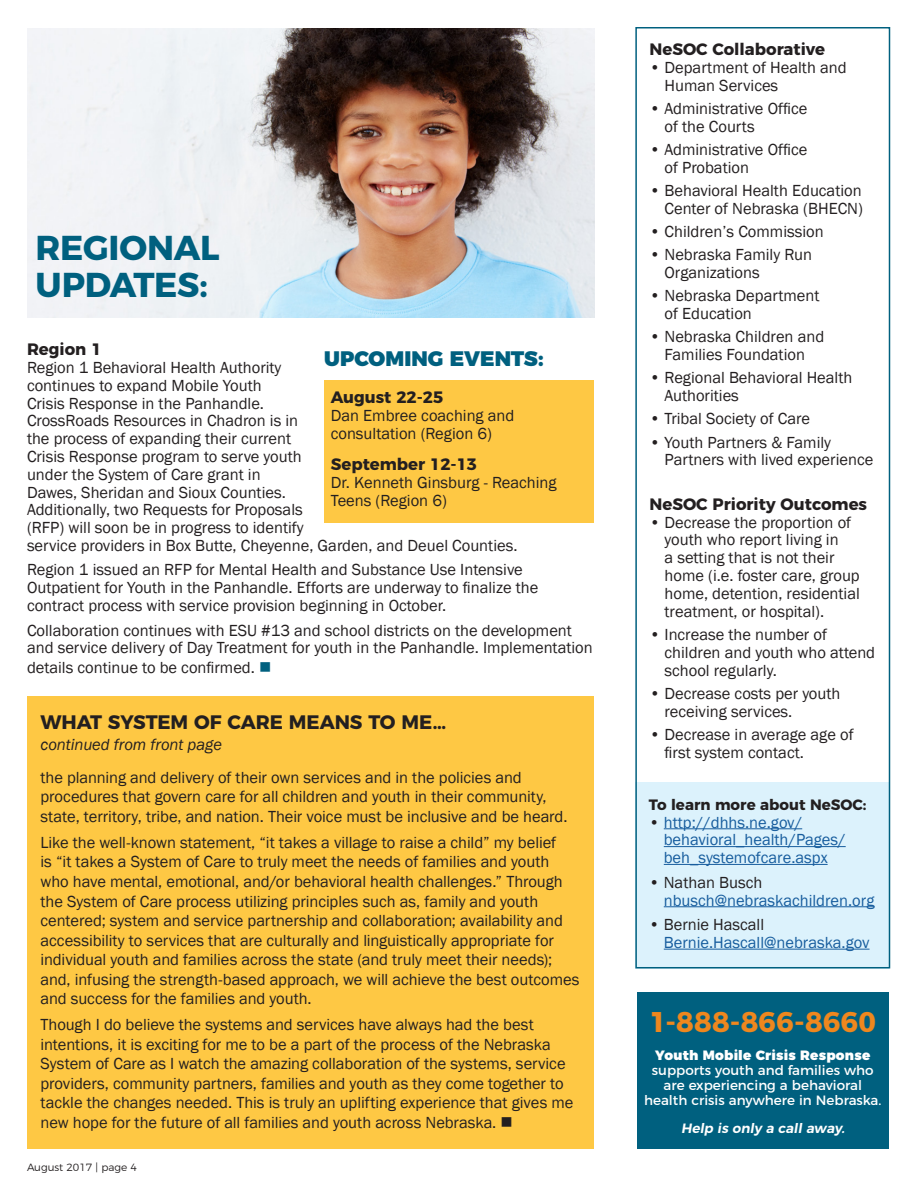
<style>
.page{position:relative;width:918px;height:1188px;background:#fff}
.page>*{position:absolute;margin:0;border:0;box-sizing:border-box;transform-origin:0 0}
.t1{font:700 34.5px/37.5px "Montserrat";letter-spacing:-.01em;color:#00607f}
.t2{font:700 28.5px "Montserrat";letter-spacing:.005em;color:#ee871e}
.t3{font:900 21px "Montserrat";color:#00607f}
.t4{font:700 19.5px "Montserrat";letter-spacing:-.005em;color:#231f20}
.t5{font:16.5px/17.9px "Franklin Gothic";color:#231f20}
.t6{font:16.5px/17.9px "Franklin Gothic";color:#175d9e}
.t7{font:700 16.5px "Montserrat";color:#231f20}
.t8{font:italic 16.5px "Franklin Gothic";letter-spacing:-.005em;color:#231f20}
.t9{font:700 15px "Montserrat";color:#231f20}
.t10{font:13.5px/15px "Montserrat";color:#fff;text-align:center}
.t11{font:italic 600 13.5px "Montserrat";color:#fff}
.t12{font:300 10.5px "Montserrat";color:#231f20}
.s1{color:#00607f}
.s2{color:#231f20}
.s3{font-weight:900}
</style>
<div class="page">
<div style="left:635px;top:782px;width:254px;height:186px;background:#dcf2fc"></div>
<hr style="left:664px;top:828px;width:138px;height:1px;background:#175d9e">
<hr style="left:664px;top:846px;width:182px;height:1px;background:#175d9e">
<hr style="left:664px;top:864px;width:164px;height:1px;background:#175d9e">
<hr style="left:664px;top:906px;width:210px;height:1px;background:#175d9e">
<hr style="left:664px;top:949px;width:206px;height:1px;background:#175d9e">
<div style="left:324px;top:380px;width:270px;height:143px;background:#fec844"></div>
<div style="left:27px;top:696px;width:567px;height:453px;background:#fec844"></div>
<div style="left:635px;top:27px;width:255px;height:941px;border:2px solid #00607f"></div>
<img style="left:27px;top:28px;width:567px;height:290px">
<div style="left:637px;top:993px;width:252px;height:156px;background:#00607f"></div>
<h1 class="t1" style="left:36px;top:226px;width:185px">REGIONAL<br>UPDATES:</h1>
<h4 class="t7" style="left:27px;top:336px;width:76px">Region 1</h4>
<p class="t3" style="left:324px;top:341px;width:221px">UPCOMING EVENTS:</p>
<p class="t5" style="left:27px;top:359px;width:256px">Region 1 Behavioral Health Authority</p>
<p class="t5" style="left:27px;top:377px;width:236px">continues to expand Mobile Youth</p>
<p class="t7" style="left:331px;top:384px;width:114px">August 22-25</p>
<p class="t5" style="left:27px;top:394px;width:239px">Crisis Response in the Panhandle.</p>
<p class="t5" style="left:331px;top:407px;width:185px">Dan Embree coaching and</p>
<p class="t5" style="left:27px;top:412px;width:273px">CrossRoads Resources in Chadron is in</p>
<p class="t5" style="left:331px;top:425px;width:163px">consultation (Region 6)</p>
<p class="t5" style="left:27px;top:430px;width:276px">the process of expanding their current<br>Crisis Response program to serve youth</p>
<p class="t7" style="left:331px;top:451px;width:148px">September 12-13</p>
<p class="t5" style="left:27px;top:466px;width:235px">under the System of Care grant in</p>
<p class="t5" style="left:331px;top:474px;width:227px">Dr. Kenneth Ginsburg - Reaching</p>
<p class="t5" style="left:27px;top:483px;width:260px">Dawes, Sheridan and Sioux Counties.</p>
<p class="t5" style="left:331px;top:492px;width:118px">Teens (Region 6)</p>
<p class="t5" style="left:27px;top:501px;width:492px">Additionally, two Requests for Proposals<br>(RFP) will soon be in progress to identify<br>service providers in Box Butte, Cheyenne, Garden, and Deuel Counties.</p>
<p class="t5" style="left:27px;top:561px;width:497px">Region 1 issued an RFP for Mental Health and Substance Use Intensive</p>
<p class="t5" style="left:27px;top:579px;width:513px">Outpatient for Youth in the Panhandle. Efforts are underway to finalize the</p>
<p class="t5" style="left:27px;top:597px;width:421px">contract process with service provision beginning in October.</p>
<p class="t5" style="left:27px;top:622px;width:567px">Collaboration continues with ESU #13 and school districts on the development and service delivery of Day Treatment for youth in the Panhandle. Implementation</p>
<p class="t5" style="left:27px;top:659px;width:246px">details continue to be confirmed. <span class="s1">■</span></p>
<h3 class="t4" style="left:40px;top:706px;width:407px">WHAT SYSTEM OF CARE MEANS TO ME…</h3>
<p class="t8" style="left:40px;top:734px;width:183px">continued from front page</p>
<p class="t5" style="left:40px;top:768px;width:529px;line-height:19.5px">the planning and delivery of their own services and in the policies and procedures that govern care for all children and youth in their community, state, territory, tribe, and nation. Their voice must be inclusive and be heard.</p>
<p class="t5" style="left:40px;top:834px;width:517px">Like the well-known statement, “it takes a village to raise a child” my belief</p>
<p class="t5" style="left:40px;top:853px;width:510px">is “it takes a System of Care to truly meet the needs of families and youth</p>
<p class="t5" style="left:40px;top:873px;width:524px">who have mental, emotional, and/or behavioral health challenges.” Through</p>
<p class="t5" style="left:40px;top:892px;width:499px">the System of Care process utilizing principles such as, family and youth</p>
<p class="t5" style="left:40px;top:911px;width:541px;line-height:19.5px">centered; system and service partnership and collaboration; availability and accessibility to services that are culturally and linguistically appropriate for individual youth and families across the state (and truly meet their needs); and, infusing the strength-based approach, we will achieve the best outcomes and success for the families and youth.</p>
<p class="t5" style="left:40px;top:1016px;width:495px">Though I do believe the systems and services have always had the best</p>
<p class="t5" style="left:40px;top:1036px;width:512px">intentions, it is exciting for me to be a part of the process of the Nebraska</p>
<p class="t5" style="left:40px;top:1055px;width:527px">System of Care as I watch the amazing collaboration of the systems, service</p>
<p class="t5" style="left:40px;top:1074px;width:534px;line-height:19.5px">providers, community partners, families and youth as they come together to tackle the changes needed. This is truly an uplifting experience that gives me new hope for the future of all families and youth across Nebraska. ■</p>
<p class="t12" style="left:27px;top:1159px;width:111px">August 2017 | page 4</p>
<p class="t7" style="left:650px;top:36px;width:177px">NeSOC Collaborative</p>
<p class="t5" style="left:665px;top:59px;width:184px;text-indent:-15px">• Department of Health and<br>Human Services</p>
<p class="t5" style="left:665px;top:100px;width:144px;text-indent:-15px">• Administrative Office of the Courts</p>
<p class="t5" style="left:665px;top:141px;width:144px;text-indent:-15px">• Administrative Office of Probation</p>
<p class="t5" style="left:650px;top:182px;width:215px;text-align:right">• Behavioral Health Education<br>Center of Nebraska (BHECN)</p>
<p class="t5" style="left:650px;top:223px;width:176px">• Children’s Commission</p>
<p class="t5" style="left:650px;top:246px;width:164px">• Nebraska Family Run</p>
<p class="t5" style="left:665px;top:264px;width:97px">Organizations</p>
<p class="t5" style="left:665px;top:287px;width:157px;text-indent:-15px">• Nebraska Department of Education</p>
<p class="t5" style="left:650px;top:328px;width:176px;text-align:center">• Nebraska Children and<br>Families Foundation</p>
<p class="t5" style="left:665px;top:369px;width:189px;text-indent:-15px">• Regional Behavioral Health<br>Authorities</p>
<p class="t5" style="left:650px;top:410px;width:162px">• Tribal Society of Care</p>
<p class="t5" style="left:665px;top:434px;width:210px;text-indent:-15px">• Youth Partners &amp; Family<br>Partners with lived experience</p>
<p class="t7" style="left:650px;top:490px;width:219px">NeSOC Priority Outcomes</p>
<p class="t5" style="left:665px;top:514px;width:197px;text-indent:-15px">• Decrease the proportion of youth who report living in<br>a setting that is not their home (i.e. foster care, group home, detention, residential treatment, or hospital).</p>
<p class="t5" style="left:665px;top:626px;width:212px;text-indent:-15px">• Increase the number of children and youth who attend school regularly.</p>
<p class="t5" style="left:665px;top:685px;width:177px;text-indent:-15px">• Decrease costs per youth receiving services.</p>
<p class="t5" style="left:650px;top:726px;width:206px">• Decrease in average age of</p>
<p class="t5" style="left:665px;top:743px;width:141px">first system contact.</p>
<p class="t9" style="left:649px;top:792px;width:219px">To learn more about NeSOC:</p>
<p class="t6" style="left:664px;top:814px;width:183px;text-indent:-15px"><span class="s2">•</span> http://dhhs.ne.gov/ behavioral_health/Pages/ beh_systemofcare.aspx</p>
<p class="t5" style="left:649px;top:874px;width:115px">• Nathan Busch</p>
<p class="t6" style="left:664px;top:891px;width:212px">nbusch@nebraskachildren.org</p>
<p class="t5" style="left:649px;top:916px;width:117px">• Bernie Hascall</p>
<p class="t6" style="left:664px;top:934px;width:207px">Bernie.Hascall@nebraska.gov</p>
<p class="t2" style="left:650px;top:998px;width:228px">1-888-866-8660</p>
<p class="t10" style="left:644px;top:1046px;width:239px"><span class="s3">Youth Mobile Crisis Response </span>supports youth and families who are experiencing a behavioral health crisis anywhere in Nebraska.</p>
<p class="t11" style="left:681px;top:1117px;width:168px">Help is only a call away.</p>
</div>
